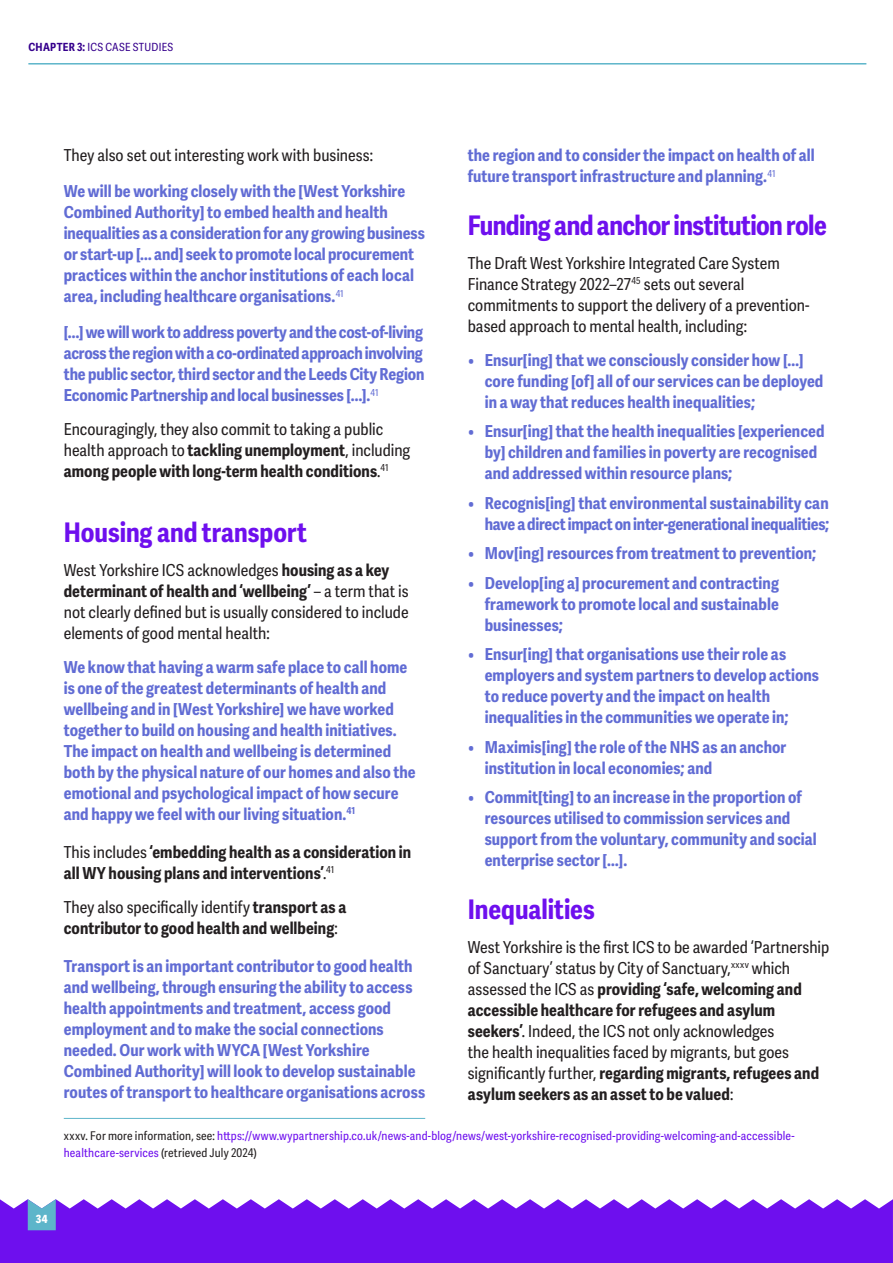
<style>
.page{position:relative;width:893px;height:1263px;background:#fff}
.page>*{position:absolute;margin:0;border:0;box-sizing:border-box;transform-origin:0 0}
.t1{font:700 27px "Adelle Sans Cnd";letter-spacing:-.005em;color:#6e0fee}
.t2{font:700 16.5px/21px "Adelle Sans Cnd";letter-spacing:.005em;color:#616cd4}
.t3{font:16.5px/21px "Adelle Sans Cnd";color:#231f20}
.t4{font:700 16.5px/21px "Adelle Sans Cnd";letter-spacing:.005em;color:#231f20}
.t5{font:12px/16.5px "Adelle Sans Cnd";letter-spacing:.015em;color:#6e0fee}
.t6{font:11.25px "Adelle Sans Cnd";letter-spacing:.025em;color:#36008d}
.t7{font:800 11.25px "Adelle Sans Cnd";color:#fff}
.s1{font-weight:700}
.s2{font-weight:400}
.s3{color:#231f20}
</style>
<div class="page">
<svg style="left:0;top:1199px;width:893px;height:64px;background:#7820ef"></svg>
<svg style="left:28px;top:1199px;width:28px;height:31px"></svg>
<hr style="left:28px;top:63px;width:838px;height:2px;background:#5db5ca">
<hr style="left:64px;top:1118px;width:361px;height:1px;background:#5db5ca">
<p class="t6" style="left:28px;top:40px;width:146px"><span class="s1">CHAPTER 3:</span> ICS CASE STUDIES</p>
<p class="t3" style="left:64px;top:145px;width:311px">They also set out interesting work with business:</p>
<p class="t2" style="left:64px;top:181px;width:363px">We will be working closely with the [West Yorkshire Combined Authority] to embed health and health inequalities as a consideration for any growing business or start-up [… and] seek to promote local procurement practices within the anchor institutions of each local area, including healthcare organisations.<sup>41</sup></p>
<p class="t2" style="left:64px;top:322px;width:362px;text-align:justify">[…] we will work to address poverty and the cost-of-living across the region with a co-ordinated approach involving the public sector, third sector and the Leeds City Region Economic Partnership and local businesses […].<sup>41</sup></p>
<p class="t3" style="left:64px;top:419px;width:348px">Encouragingly, they also commit to taking a public health approach to <span class="s1">tackling unemployment</span>, including <span class="s1">among people with long-term health conditions</span>.<sup>41</sup></p>
<h1 class="t1" style="left:64px;top:517px;width:245px">Housing and transport</h1>
<p class="t3" style="left:64px;top:560px;width:346px">West Yorkshire ICS acknowledges <span class="s1">housing as a key determinant of health and ‘wellbeing’</span> – a term that is not clearly defined but is usually considered to include elements of good mental health:</p>
<p class="t2" style="left:64px;top:657px;width:353px">We know that having a warm safe place to call home is one of the greatest determinants of health and wellbeing and in [West Yorkshire] we have worked together to build on housing and health initiatives.<br>The impact on health and wellbeing is determined both by the physical nature of our homes and also the emotional and psychological impact of how secure and happy we feel with our living situation.<sup>41</sup></p>
<p class="t4" style="left:64px;top:842px;width:349px"><span class="s2">This includes</span> ‘embedding health as a consideration in all WY housing plans and interventions’<span class="s2">.</span><sup>41</sup></p>
<p class="t4" style="left:64px;top:897px;width:284px"><span class="s2">They also specifically identify</span> transport as a contributor to good health and wellbeing<span class="s2">:</span></p>
<p class="t2" style="left:64px;top:956px;width:363px">Transport is an important contributor to good health and wellbeing, through ensuring the ability to access health appointments and treatment, access good employment and to make the social connections needed. Our work with WYCA [West Yorkshire Combined Authority] will look to develop sustainable routes of transport to healthcare organisations across</p>
<p class="t2" style="left:468px;top:145px;width:349px">the region and to consider the impact on health of all future transport infrastructure and planning.<sup>41</sup></p>
<h1 class="t1" style="left:468px;top:209px;width:360px">Funding and anchor institution role</h1>
<p class="t3" style="left:468px;top:253px;width:343px">The Draft West Yorkshire Integrated Care System Finance Strategy 2022–27<sup>45</sup> sets out several commitments to support the delivery of a prevention&shy;based approach to mental health, including:</p>
<p class="t2" style="left:485px;top:350px;width:340px;text-indent:-17px">• Ensur[ing] that we consciously consider how […] core funding [of] all of our services can be deployed in a way that reduces health inequalities;</p>
<p class="t2" style="left:485px;top:421px;width:341px;text-indent:-17px">• Ensur[ing] that the health inequalities [experienced by] children and families in poverty are recognised and addressed within resource plans;</p>
<p class="t2" style="left:468px;top:493px;width:363px;text-align:right">• Recognis[ing] that environmental sustainability can have a direct impact on inter-generational inequalities;</p>
<p class="t2" style="left:468px;top:543px;width:350px">• Mov[ing] resources from treatment to prevention;</p>
<p class="t2" style="left:485px;top:573px;width:296px;text-align:justify;text-indent:-17px">• Develop[ing a] procurement and contracting framework to promote local and sustainable businesses;</p>
<p class="t2" style="left:485px;top:644px;width:336px;text-indent:-17px">• Ensur[ing] that organisations use their role as employers and system partners to develop actions to reduce poverty and the impact on health inequalities in the communities we operate in;</p>
<p class="t2" style="left:485px;top:737px;width:303px;text-indent:-17px">• Maximis[ing] the role of the NHS as an anchor institution in local economies; and</p>
<p class="t2" style="left:485px;top:787px;width:334px;text-indent:-17px">• Commit[ting] to an increase in the proportion of resources utilised to commission services and support from the voluntary, community and social enterprise sector […].</p>
<h1 class="t1" style="left:468px;top:893px;width:129px">Inequalities</h1>
<p class="t3" style="left:468px;top:937px;width:363px">West Yorkshire is the first ICS to be awarded ‘Partnership of Sanctuary’ status by City of Sanctuary,<sup>xxxv</sup> which assessed the ICS as <span class="s1">providing ‘safe, welcoming and accessible healthcare for refugees and asylum seekers’</span>. Indeed, the ICS not only acknowledges<br>the health inequalities faced by migrants, but goes significantly further, <span class="s1">regarding migrants, refugees and asylum seekers as an asset to be valued</span>:</p>
<p class="t5" style="left:64px;top:1128px;width:732px"><span class="s3">xxxv. For more information, see:</span> https://www.wypartnership.co.uk/news-and-blog/news/west-yorkshire-recognised-providing-welcoming-and-accessible&shy;healthcare-services <span class="s3">(retrieved July 2024)</span></p>
<p class="t7" style="left:36px;top:1211px;width:13px">34</p>
</div>
